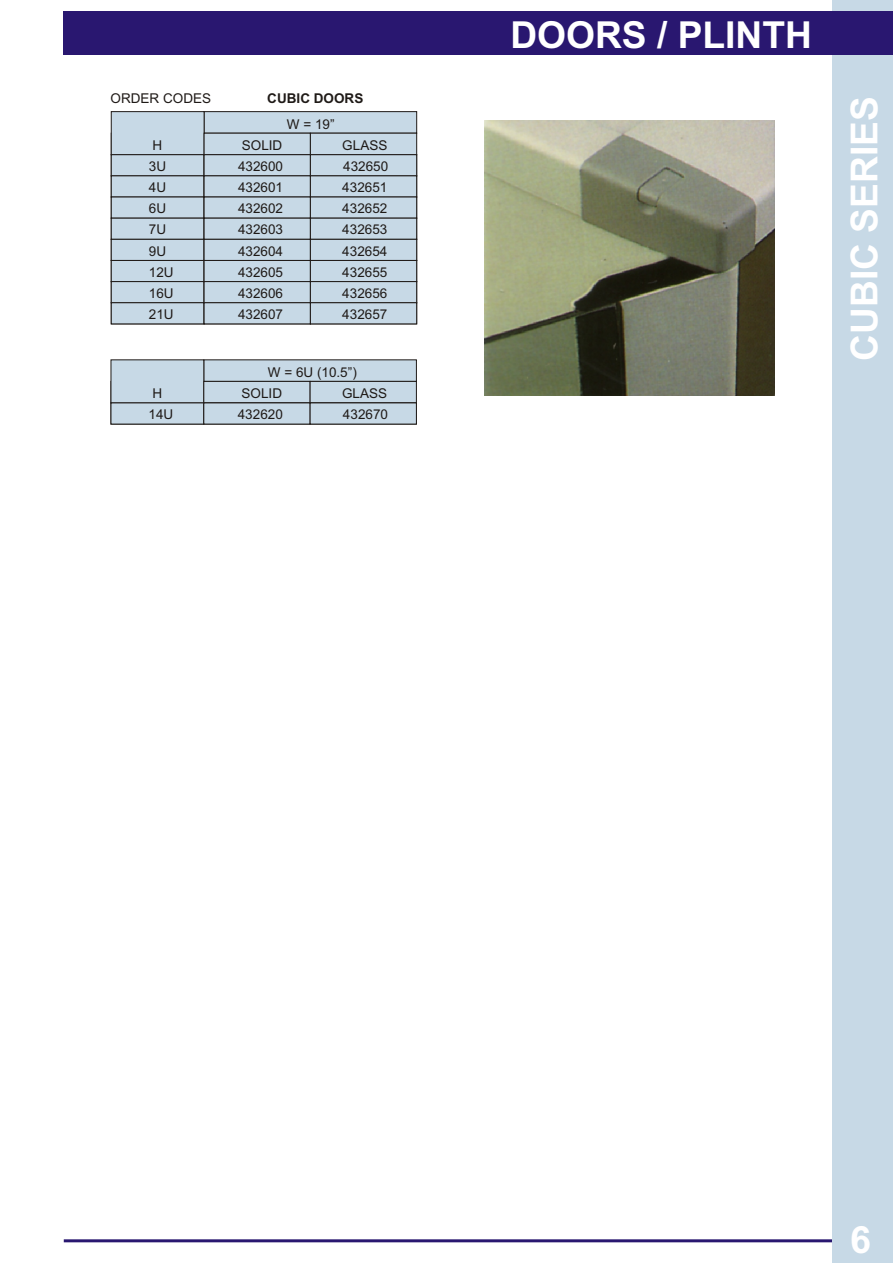
<style>
.page{position:relative;width:894px;height:1263px;background:#fff}
.page>*{position:absolute;margin:0;border:0;box-sizing:border-box;transform-origin:0 0}
.t1{font:700 37.65px "Arial";color:#fff}
.t2{font:700 37.2px "Arial";color:#fff}
.t3{font:13.5px "Arial";color:#1f1a17}
.t4{font:700 13.5px "Arial";color:#1f1a17}
</style>
<div class="page">
<hr style="left:64px;top:1239px;width:786px;height:3px;background:#291770">
<div style="left:832px;top:0;width:61px;height:1263px;background:#c7d9e6"></div>
<div style="left:64px;top:11px;width:829px;height:44px;background:#291770"></div>
<div style="left:204px;top:111px;width:213px;height:23px;background:#c7d9e6;border:1px solid #1f1a17"></div>
<div style="left:203px;top:359px;width:214px;height:23px;background:#c7d9e6"></div>
<div style="left:111px;top:111px;width:93px;height:44px;background:#c7d9e6;border:1px solid #1f1a17"></div>
<div style="left:111px;top:359px;width:93px;height:44px;background:#c7d9e6;border:1px solid #1f1a17"></div>
<div style="left:111px;top:154px;width:93px;height:22px;background:#c7d9e6;border:1px solid #1f1a17"></div>
<div style="left:111px;top:403px;width:93px;height:21px;background:#c7d9e6"></div>
<div style="left:111px;top:175px;width:93px;height:22px;background:#c7d9e6;border:1px solid #1f1a17"></div>
<div style="left:111px;top:197px;width:93px;height:22px;background:#c7d9e6"></div>
<div style="left:111px;top:218px;width:93px;height:22px;background:#c7d9e6"></div>
<div style="left:111px;top:239px;width:93px;height:22px;background:#c7d9e6;border:1px solid #1f1a17"></div>
<div style="left:111px;top:260px;width:93px;height:22px;background:#c7d9e6;border:1px solid #1f1a17"></div>
<div style="left:111px;top:281px;width:93px;height:22px;background:#c7d9e6;border:1px solid #1f1a17"></div>
<div style="left:111px;top:302px;width:93px;height:22px;background:#c7d9e6;border:1px solid #1f1a17"></div>
<div style="left:204px;top:133px;width:107px;height:22px;background:#c7d9e6;border:1px solid #1f1a17"></div>
<div style="left:203px;top:381px;width:107px;height:22px;background:#c7d9e6;border:1px solid #1f1a17"></div>
<div style="left:310px;top:133px;width:107px;height:22px;background:#c7d9e6;border:1px solid #1f1a17"></div>
<div style="left:310px;top:381px;width:107px;height:22px;background:#c7d9e6;border:1px solid #1f1a17"></div>
<div style="left:204px;top:154px;width:107px;height:22px;background:#c7d9e6;border:1px solid #1f1a17"></div>
<div style="left:203px;top:403px;width:107px;height:21px;background:#c7d9e6"></div>
<div style="left:204px;top:175px;width:107px;height:22px;background:#c7d9e6;border:1px solid #1f1a17"></div>
<div style="left:204px;top:197px;width:107px;height:22px;background:#c7d9e6"></div>
<div style="left:204px;top:218px;width:107px;height:22px;background:#c7d9e6"></div>
<div style="left:204px;top:239px;width:107px;height:22px;background:#c7d9e6;border:1px solid #1f1a17"></div>
<div style="left:204px;top:260px;width:107px;height:22px;background:#c7d9e6;border:1px solid #1f1a17"></div>
<div style="left:204px;top:281px;width:107px;height:22px;background:#c7d9e6;border:1px solid #1f1a17"></div>
<div style="left:204px;top:302px;width:107px;height:22px;background:#c7d9e6;border:1px solid #1f1a17"></div>
<div style="left:310px;top:154px;width:107px;height:22px;background:#c7d9e6;border:1px solid #1f1a17"></div>
<div style="left:310px;top:403px;width:107px;height:21px;background:#c7d9e6"></div>
<div style="left:310px;top:175px;width:107px;height:22px;background:#c7d9e6;border:1px solid #1f1a17"></div>
<div style="left:310px;top:197px;width:107px;height:22px;background:#c7d9e6"></div>
<div style="left:310px;top:218px;width:107px;height:22px;background:#c7d9e6"></div>
<div style="left:310px;top:239px;width:107px;height:22px;background:#c7d9e6;border:1px solid #1f1a17"></div>
<div style="left:310px;top:260px;width:107px;height:22px;background:#c7d9e6;border:1px solid #1f1a17"></div>
<div style="left:310px;top:281px;width:107px;height:22px;background:#c7d9e6;border:1px solid #1f1a17"></div>
<div style="left:310px;top:302px;width:107px;height:22px;background:#c7d9e6;border:1px solid #1f1a17"></div>
<img style="left:484px;top:121px;width:291px;height:274px">
<p class="t3" style="left:111px;top:93px;width:102px">ORDER CODES</p>
<p class="t4" style="left:267px;top:93px;width:98px">CUBIC DOORS</p>
<p class="t3" style="left:287px;top:119px;width:49px">W = 19”</p>
<p class="t3" style="left:153px;top:140px;width:11px">H</p>
<p class="t3" style="left:242px;top:140px;width:42px">SOLID</p>
<p class="t3" style="left:342px;top:140px;width:47px">GLASS</p>
<p class="t3" style="left:149px;top:161px;width:19px">3U</p>
<p class="t3" style="left:238px;top:161px;width:47px">432600</p>
<p class="t3" style="left:343px;top:161px;width:47px">432650</p>
<p class="t3" style="left:149px;top:182px;width:19px">4U</p>
<p class="t3" style="left:238px;top:182px;width:47px">432601</p>
<p class="t3" style="left:342px;top:182px;width:47px">432651</p>
<p class="t3" style="left:149px;top:203px;width:19px">6U</p>
<p class="t3" style="left:238px;top:203px;width:47px">432602</p>
<p class="t3" style="left:342px;top:203px;width:47px">432652</p>
<p class="t3" style="left:149px;top:225px;width:19px">7U</p>
<p class="t3" style="left:238px;top:225px;width:47px">432603</p>
<p class="t3" style="left:342px;top:225px;width:47px">432653</p>
<p class="t3" style="left:149px;top:246px;width:19px">9U</p>
<p class="t3" style="left:238px;top:246px;width:47px">432604</p>
<p class="t3" style="left:342px;top:246px;width:47px">432654</p>
<p class="t3" style="left:149px;top:267px;width:26px">12U</p>
<p class="t3" style="left:238px;top:267px;width:47px">432605</p>
<p class="t3" style="left:342px;top:267px;width:47px">432655</p>
<p class="t3" style="left:149px;top:288px;width:26px">16U</p>
<p class="t3" style="left:238px;top:288px;width:47px">432606</p>
<p class="t3" style="left:342px;top:288px;width:47px">432656</p>
<p class="t3" style="left:149px;top:309px;width:26px">21U</p>
<p class="t3" style="left:238px;top:309px;width:47px">432607</p>
<p class="t3" style="left:342px;top:309px;width:47px">432657</p>
<p class="t3" style="left:268px;top:367px;width:90px">W = 6U (10.5”)</p>
<p class="t3" style="left:152px;top:388px;width:11px">H</p>
<p class="t3" style="left:242px;top:388px;width:42px">SOLID</p>
<p class="t3" style="left:342px;top:388px;width:47px">GLASS</p>
<p class="t3" style="left:149px;top:409px;width:26px">14U</p>
<p class="t3" style="left:238px;top:409px;width:47px">432620</p>
<p class="t3" style="left:343px;top:409px;width:47px">432670</p>
<h2 class="t2" style="left:510px;top:21px;width:303px">DOORS / PLINTH</h2>
<h2 class="t2" style="left:850px;top:361px;width:266px;rotate:-90deg">CUBIC SERIES</h2>
<h1 class="t1" style="left:850px;top:1225px;width:22px">6</h1>
</div>
